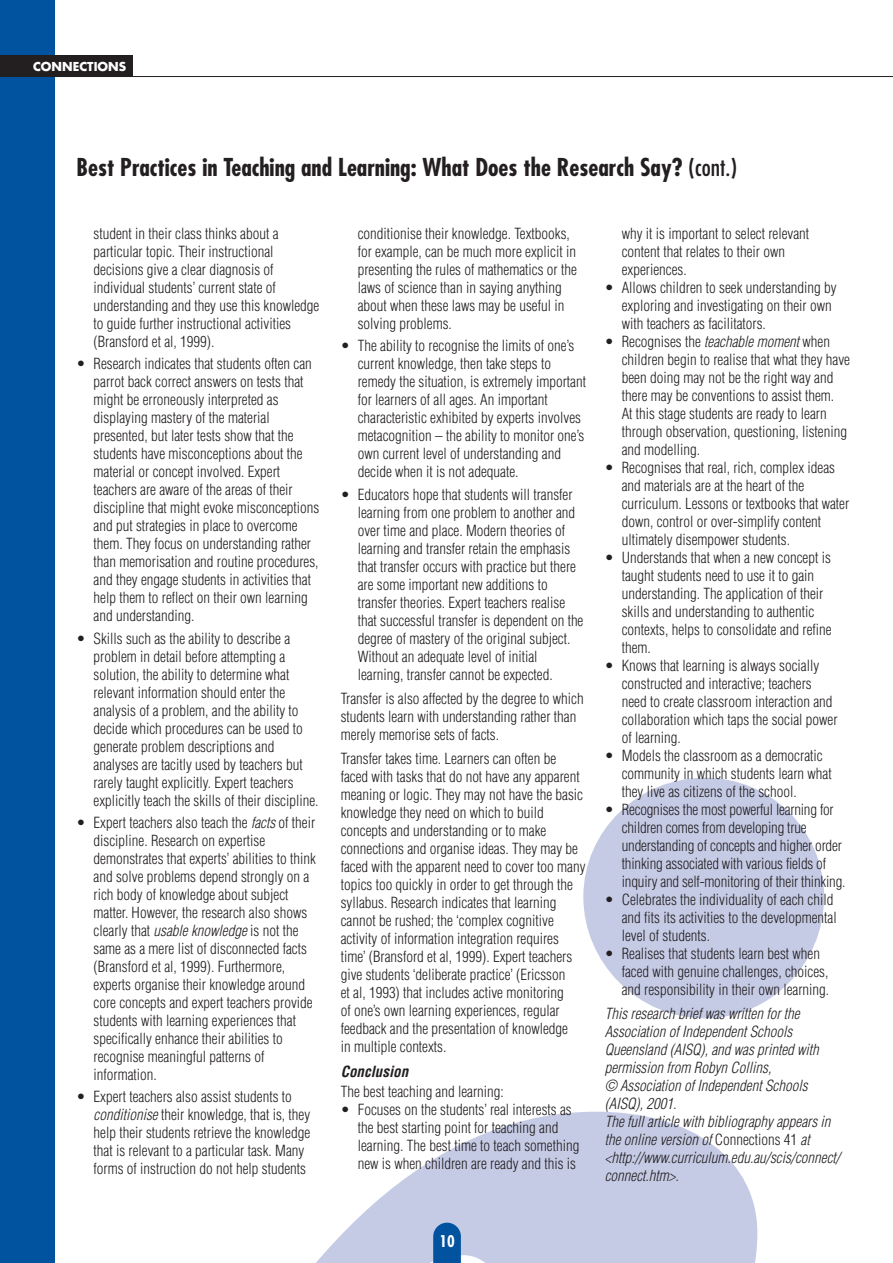
<style>
.page{position:relative;width:893px;height:1263px;background:#fff}
.page>*{position:absolute;margin:0;border:0;box-sizing:border-box;transform-origin:0 0}
.t1{font:700 condensed 24px "Futura";color:#231f20}
.t2{font:700 condensed 15.75px "Futura";color:#fff}
.t3{font:300 condensed 15px/18px "Helvetica";color:#231f20}
.t4{font:italic 300 condensed 15px/18px "Helvetica";color:#231f20}
.t5{font:italic 700 condensed 15px "Helvetica";color:#231f20}
.t6{font:700 12px "Futura";color:#fff}
.s1{font-weight:400}
.s2{font-style:italic}
.s3{font-style:normal}
</style>
<div class="page">
<div style="left:583px;top:778px;width:241px;height:240px;background:#c5cbe5;border-radius:50%"></div>
<svg style="left:316px;top:1112px;width:442px;height:151px;fill:#c5cbe5"></svg>
<div style="left:0;top:0;width:55px;height:1263px;background:#0153a0"></div>
<div style="left:0;top:55px;width:132px;height:22px;background:#231f20"></div>
<hr style="left:0;top:76px;width:892px;height:1px;background:#231f20">
<svg style="left:433px;top:1223px;width:28px;height:40px"></svg>
<p class="t6" style="left:33px;top:61px;width:95px">CONNECTIONS</p>
<h1 class="t1" style="left:77px;top:157px;width:662px">Best Practices in Teaching and Learning: What Does the Research Say? <span class="s1">(cont.)</span></h1>
<p class="t3" style="left:94px;top:226px;width:227px">student in their class thinks about a particular topic. Their instructional decisions give a clear diagnosis of individual students’ current state of understanding and they use this knowledge to guide further instructional activities (Bransford et al, 1999).</p>
<p class="t3" style="left:94px;top:356px;width:227px;text-indent:-17px">• Research indicates that students often can parrot back correct answers on tests that might be erroneously interpreted as displaying mastery of the material presented, but later tests show that the students have misconceptions about the material or concept involved. Expert teachers are aware of the areas of their discipline that might evoke misconceptions and put strategies in place to overcome them. They focus on understanding rather than memorisation and routine procedures, and they engage students in activities that help them to reflect on their own learning and understanding.</p>
<p class="t3" style="left:94px;top:630px;width:226px;text-indent:-17px">• Skills such as the ability to describe a problem in detail before attempting a solution, the ability to determine what relevant information should enter the analysis of a problem, and the ability to decide which procedures can be used to generate problem descriptions and analyses are tacitly used by teachers but rarely taught explicitly. Expert teachers explicitly teach the skills of their discipline.</p>
<p class="t3" style="left:94px;top:815px;width:224px;text-indent:-17px">• Expert teachers also teach the <span class="s2">facts</span> of their discipline. Research on expertise demonstrates that experts’ abilities to think and solve problems depend strongly on a rich body of knowledge about subject matter. However, the research also shows clearly that <span class="s2">usable knowledge</span> is not the same as a mere list of disconnected facts (Bransford et al, 1999). Furthermore, experts organise their knowledge around core concepts and expert teachers provide students with learning experiences that specifically enhance their abilities to recognise meaningful patterns of information.</p>
<p class="t3" style="left:94px;top:1089px;width:218px;text-indent:-17px">• Expert teachers also assist students to <span class="s2">conditionise</span> their knowledge, that is, they help their students retrieve the knowledge that is relevant to a particular task. Many forms of instruction do not help students</p>
<p class="t3" style="left:358px;top:226px;width:221px">conditionise their knowledge. Textbooks, for example, can be much more explicit in presenting the rules of mathematics or the laws of science than in saying anything about when these laws may be useful in solving problems.</p>
<p class="t3" style="left:358px;top:338px;width:230px;text-indent:-17px">• The ability to recognise the limits of one’s current knowledge, then take steps to remedy the situation, is extremely important for learners of all ages. An important characteristic exhibited by experts involves metacognition – the ability to monitor one’s own current level of understanding and decide when it is not adequate.</p>
<p class="t3" style="left:358px;top:486px;width:227px;text-indent:-17px">• Educators hope that students will transfer learning from one problem to another and over time and place. Modern theories of learning and transfer retain the emphasis that transfer occurs with practice but there are some important new additions to transfer theories. Expert teachers realise that successful transfer is dependent on the degree of mastery of the original subject.<br>Without an adequate level of initial learning, transfer cannot be expected.</p>
<p class="t3" style="left:340px;top:691px;width:244px">Transfer is also affected by the degree to which students learn with understanding rather than merely memorise sets of facts.</p>
<p class="t3" style="left:340px;top:751px;width:246px">Transfer takes time. Learners can often be faced with tasks that do not have any apparent meaning or logic. They may not have the basic knowledge they need on which to build concepts and understanding or to make connections and organise ideas. They may be faced with the apparent need to cover too many topics too quickly in order to get through the syllabus. Research indicates that learning cannot be rushed; the ‘complex cognitive activity of information integration requires time’ (Bransford et al, 1999). Expert teachers give students ‘deliberate practice’ (Ericsson<br>et al, 1993) that includes active monitoring<br>of one’s own learning experiences, regular feedback and the presentation of knowledge<br>in multiple contexts.</p>
<p class="t5" style="left:340px;top:1065px;width:69px">Conclusion</p>
<p class="t3" style="left:340px;top:1084px;width:165px">The best teaching and learning:</p>
<p class="t3" style="left:358px;top:1102px;width:223px;text-indent:-17px">• Focuses on the students’ real interests as the best starting point for teaching and learning. The best time to teach something new is when children are ready and this is</p>
<p class="t3" style="left:621px;top:226px;width:189px">why it is important to select relevant content that relates to their own experiences.</p>
<p class="t3" style="left:621px;top:280px;width:216px;text-indent:-17px">• Allows children to seek understanding by exploring and investigating on their own with teachers as facilitators.</p>
<p class="t3" style="left:621px;top:334px;width:230px;text-indent:-17px">• Recognises the <span class="s2">teachable moment</span> when children begin to realise that what they have been doing may not be the right way and there may be conventions to assist them.<br>At this stage students are ready to learn through observation, questioning, listening and modelling.</p>
<p class="t3" style="left:621px;top:460px;width:229px;text-indent:-17px">• Recognises that real, rich, complex ideas and materials are at the heart of the curriculum. Lessons or textbooks that water down, control or over-simplify content ultimately disempower students.</p>
<p class="t3" style="left:621px;top:550px;width:211px;text-indent:-17px">• Understands that when a new concept is taught students need to use it to gain understanding. The application of their skills and understanding to authentic contexts, helps to consolidate and refine them.</p>
<p class="t3" style="left:621px;top:658px;width:217px;text-indent:-17px">• Knows that learning is always socially constructed and interactive; teachers need to create classroom interaction and collaboration which taps the social power of learning.</p>
<p class="t3" style="left:621px;top:748px;width:211px;text-indent:-17px">• Models the classroom as a democratic community in which students learn what they live as citizens of the school.</p>
<p class="t3" style="left:621px;top:802px;width:225px;text-indent:-17px">• Recognises the most powerful learning for children comes from developing true understanding of concepts and higher order thinking associated with various fields of inquiry and self-monitoring of their thinking.</p>
<p class="t3" style="left:621px;top:892px;width:216px;text-indent:-17px">• Celebrates the individuality of each child and fits its activities to the developmental level of students.</p>
<p class="t3" style="left:621px;top:946px;width:209px;text-indent:-17px">• Realises that students learn best when faced with genuine challenges, choices, and responsibility in their own learning.</p>
<p class="t4" style="left:604px;top:1006px;width:237px">This research brief was written for the Association of Independent Schools Queensland (AISQ), and was printed with permission from Robyn Collins,<br>© Association of Independent Schools (AISQ), 2001.<br>The full article with bibliography appears in the online version of <span class="s3">Connections 41</span> at &lt;http://www.curriculum.edu.au/scis/connect/ connect.htm&gt;.</p>
<p class="t2" style="left:439px;top:1234px;width:17px">10</p>
</div>
